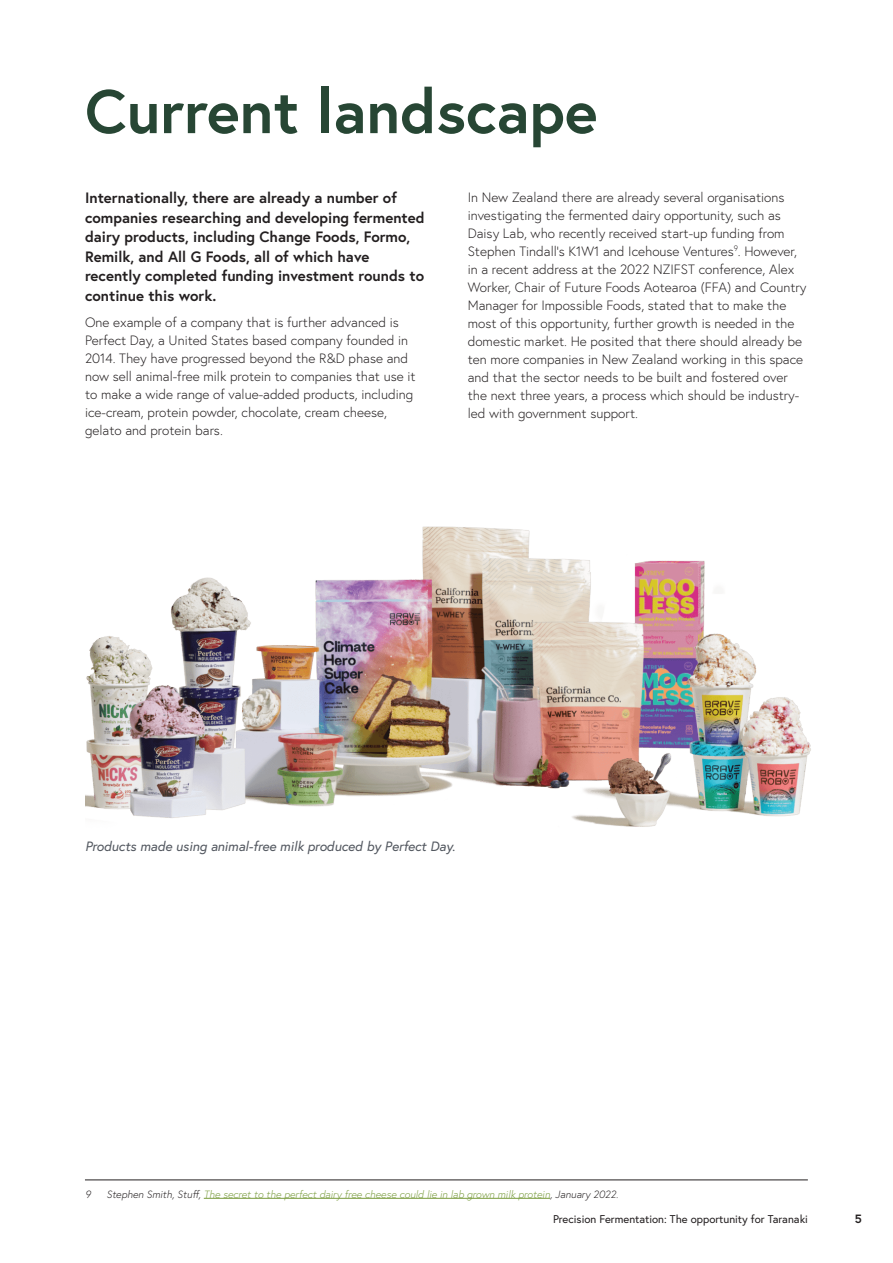
<style>
.page{position:relative;width:893px;height:1263px;background:#fff}
.page>*{position:absolute;margin:0;border:0;box-sizing:border-box;transform-origin:0 0}
.t1{font:700 61.5px "Europa";color:#274634}
.t2{font:700 15px/19.5px "Europa";color:#231f20}
.t3{font:300 13.5px/18px "Europa";color:#231f20}
.t4{font:italic 13.5px "Europa";color:#52575f}
.t5{font:700 12px "Europa";color:#231f20}
.t6{font:11.25px "Europa";color:#231f20}
.t7{font:italic 300 10.5px "Europa";color:#799c3d}
.t8{font:italic 300 10.5px "Europa";color:#231f20}
.s1{color:#231f20}
</style>
<div class="page">
<hr style="left:204px;top:1198px;width:346px;height:1px;background:#799c3d">
<hr style="left:85px;top:1180px;width:723px;height:1px;background:#231f20">
<img style="left:85px;top:526px;width:726px;height:301px">
<h1 class="t1" style="left:85px;top:70px;width:514px">Current landscape</h1>
<p class="t2" style="left:85px;top:188px;width:341px">Internationally, there are already a number of companies researching and developing fermented dairy products, including Change Foods, Formo, Remilk, and All G Foods, all of which have recently completed funding investment rounds to continue this work.</p>
<p class="t3" style="left:85px;top:313px;width:332px">One example of a company that is further advanced is Perfect Day, a United States based company founded in 2014. They have progressed beyond the R&amp;D phase and now sell animal-free milk protein to companies that use it to make a wide range of value-added products, including ice-cream, protein powder, chocolate, cream cheese, gelato and protein bars.</p>
<p class="t3" style="left:468px;top:188px;width:340px">In New Zealand there are already several organisations investigating the fermented dairy opportunity, such as Daisy Lab, who recently received start-up funding from Stephen Tindall’s K1W1 and Icehouse Ventures<sup>9</sup>. However, in a recent address at the 2022 NZIFST conference, Alex Worker, Chair of Future Foods Aotearoa (FFA) and Country Manager for Impossible Foods, stated that to make the most of this opportunity, further growth is needed in the domestic market. He posited that there should already be ten more companies in New Zealand working in this space and that the sector needs to be built and fostered over the next three years, a process which should be industry&shy;led with government support.</p>
<p class="t4" style="left:85px;top:838px;width:372px">Products made using animal-free milk produced by Perfect Day.</p>
<p class="t8" style="left:85px;top:1187px;width:7px">9</p>
<p class="t7" style="left:106px;top:1187px;width:513px"><span class="s1">Stephen Smith, Stuff,</span> The secret to the perfect dairy free cheese could lie in lab grown milk protein<span class="s1">, January 2022.</span></p>
<p class="t6" style="left:553px;top:1212px;width:256px">Precision Fermentation: The opportunity for Taranaki</p>
<p class="t5" style="left:855px;top:1211px;width:9px">5</p>
</div>
